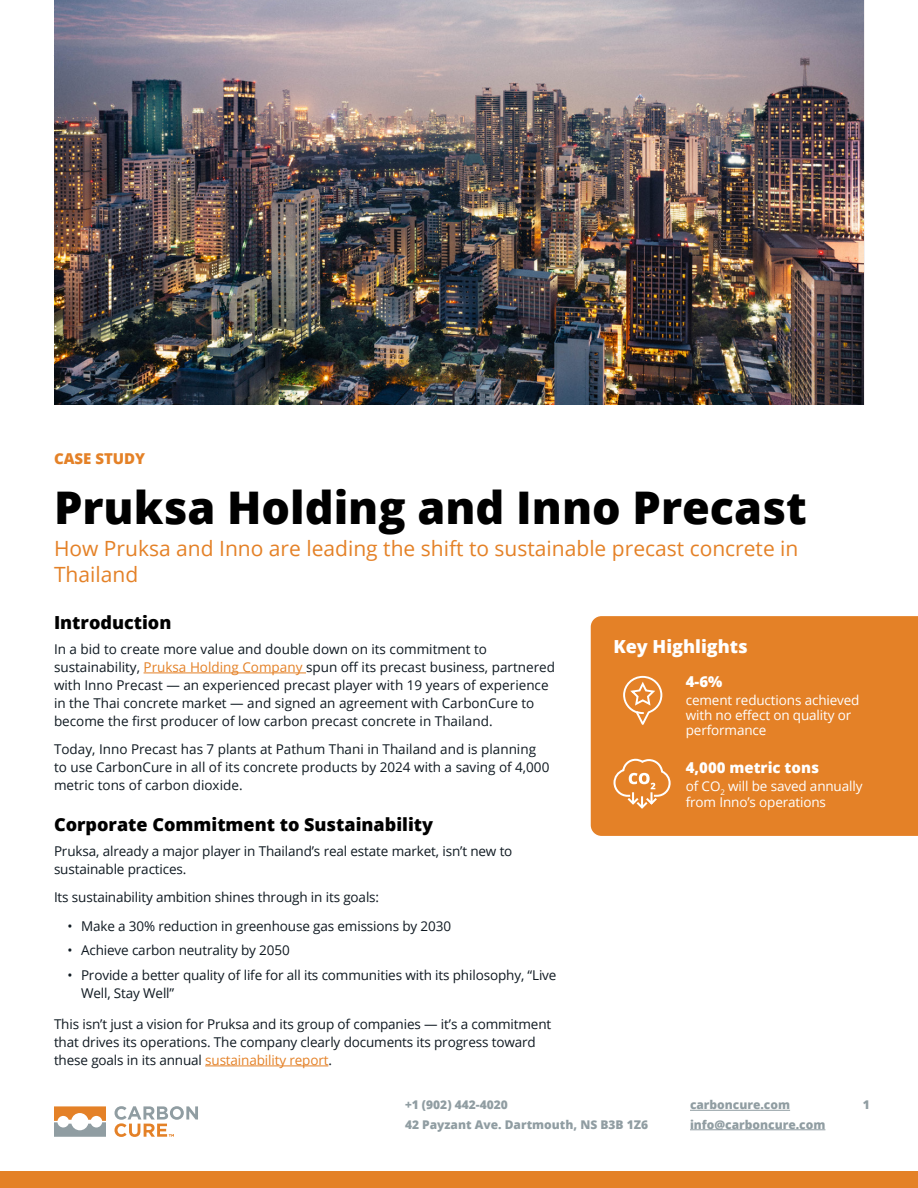
<style>
.page{position:relative;width:918px;height:1188px;background:#fff}
.page>*{position:absolute;margin:0;border:0;box-sizing:border-box;transform-origin:0 0}
.t1{font:800 45px "Open Sans";color:#000}
.t2{font:21px/25.2px "Open Sans";color:#e48127}
.t3{font:800 18px "Open Sans";color:#000}
.t4{font:800 18px "Open Sans";color:#fff}
.t5{font:800 15px "Open Sans";color:#fff}
.t6{font:800 15px "Open Sans";color:#e48127}
.t7{font:13.5px/18px "Open Sans";letter-spacing:-.01em;color:#0f1921}
.t8{font:13.5px/15px "Open Sans";letter-spacing:-.01em;color:#fff}
.t9{font:800 12px/19.5px "Open Sans";color:#909da2}
.s1{color:#e48127}
</style>
<div class="page">
<img style="left:54px;top:0;width:810px;height:405px">
<hr style="left:144px;top:673px;width:162px;height:1px;background:#e48127">
<hr style="left:205px;top:1066px;width:123px;height:1px;background:#e48127">
<div style="left:591px;top:616px;width:327px;height:220px;background:#e48127"></div>
<svg style="left:612px;top:758px;width:60px;height:52px;background:#e8964c"></svg>
<svg style="left:622px;top:675px;width:41px;height:53px;background:#e8984f"></svg>
<svg style="left:54px;top:1106px;width:52px;height:31px"></svg>
<svg style="left:115px;top:1106px;width:83px;height:31px"></svg>
<div style="left:0;top:1171px;width:918px;height:17px;background:#e48127"></div>
<hr style="left:690px;top:1110px;width:100px;height:1px;background:#909da2">
<hr style="left:690px;top:1129px;width:135px;height:1px;background:#909da2">
<p class="t6" style="left:54px;top:452px;width:93px">CASE STUDY</p>
<h1 class="t1" style="left:54px;top:489px;width:754px">Pruksa Holding and Inno Precast</h1>
<h2 class="t2" style="left:54px;top:538px;width:746px">How Pruksa and Inno are leading the shift to sustainable precast concrete in<br>Thailand</h2>
<h3 class="t3" style="left:54px;top:615px;width:119px">Introduction</h3>
<p class="t7" style="left:54px;top:641px;width:503px">In a bid to create more value and double down on its commitment to sustainability, <span class="s1">Pruksa Holding Company</span> spun o昀昀 its precast business, partnered with Inno Precast — an experienced precast player with 19 years of experience in the Thai concrete market — and signed an agreement with CarbonCure to become the 昀椀rst producer of low carbon precast concrete in Thailand.</p>
<p class="t7" style="left:54px;top:742px;width:497px">Today, Inno Precast has 7 plants at Pathum Thani in Thailand and is planning to use CarbonCure in all of its concrete products by 2024 with a saving of 4,000 metric tons of carbon dioxide.</p>
<h3 class="t3" style="left:54px;top:817px;width:381px">Corporate Commitment to Sustainability</h3>
<p class="t7" style="left:54px;top:843px;width:460px">Pruksa, already a major player in Thailand’s real estate market, isn’t new to sustainable practices.</p>
<p class="t7" style="left:54px;top:890px;width:327px">Its sustainability ambition shines through in its goals:</p>
<p class="t7" style="left:68px;top:918px;width:385px">• Make a 30% reduction in greenhouse gas emissions by 2030</p>
<p class="t7" style="left:68px;top:943px;width:224px">• Achieve carbon neutrality by 2050</p>
<p class="t7" style="left:81px;top:968px;width:477px;text-indent:-14px">• Provide a better quality of life for all its communities with its philosophy, “Live<br>Well, Stay Well”</p>
<p class="t7" style="left:54px;top:1016px;width:499px">This isn’t just a vision for Pruksa and its group of companies — it’s a commitment that drives its operations. The company clearly documents its progress toward these goals in its annual <span class="s1">sustainability report</span>.</p>
<h3 class="t4" style="left:614px;top:639px;width:136px">Key Highlights</h3>
<p class="t5" style="left:686px;top:676px;width:38px">4-6%</p>
<p class="t8" style="left:686px;top:694px;width:175px">cement reductions achieved with no e昀昀ect on quality or performance</p>
<p class="t5" style="left:686px;top:761px;width:135px">4,000 metric tons</p>
<p class="t8" style="left:686px;top:779px;width:178px;line-height:16.5px">of CO<sub>2</sub> will be saved annually from Inno’s operations</p>
<p class="t9" style="left:690px;top:1096px;width:137px">carboncure.com info@carboncure.com</p>
<p class="t9" style="left:405px;top:1097px;width:104px">+1 (902) 442-4020</p>
<p class="t9" style="left:863px;top:1096px;width:9px">1</p>
<p class="t9" style="left:405px;top:1116px;width:245px">42 Payzant Ave. Dartmouth, NS B3B 1Z6</p>
</div>
